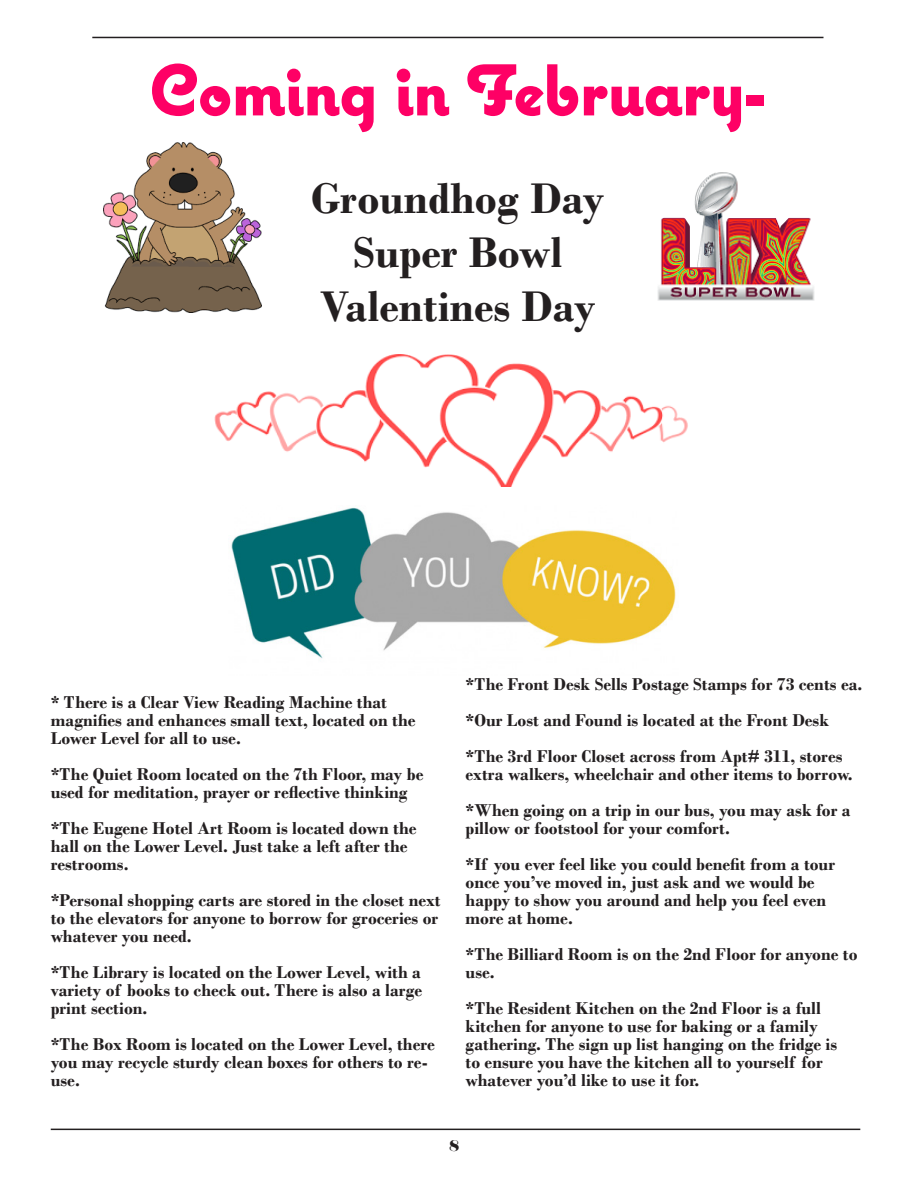
<style>
.page{position:relative;width:918px;height:1188px;background:#fff}
.page>*{position:absolute;margin:0;border:0;box-sizing:border-box;transform-origin:0 0}
.t1{font:800 72px "Coquette";color:#fe0065}
.t2{font:700 45px "Bodoni";color:#231f20}
.t3{font:700 18px/18px "Bodoni";color:#231f20}
.t4{font:15px "Elephant";color:#231f20}
</style>
<div class="page">
<img style="left:104px;top:142px;width:158px;height:170px">
<img style="left:657px;top:172px;width:158px;height:129px">
<img style="left:214px;top:354px;width:474px;height:132px">
<hr style="left:51px;top:1129px;width:809px;height:1px;background:#231f20">
<hr style="left:92px;top:37px;width:731px;height:1px;background:#231f20">
<img style="left:231px;top:507px;width:445px;height:152px">
<p class="t1" style="left:150px;top:46px;width:618px">Coming in February-</p>
<p class="t2" style="left:311px;top:171px;width:295px">Groundhog Day</p>
<p class="t2" style="left:353px;top:225px;width:211px">Super Bowl</p>
<p class="t2" style="left:320px;top:279px;width:277px">Valentines Day</p>
<p class="t3" style="left:51px;top:693px;width:366px">* There is a Clear View Reading Machine that magnifies and enhances small text, located on the<br>Lower Level for all to use.</p>
<p class="t3" style="left:51px;top:765px;width:374px">*The Quiet Room located on the 7th Floor, may be used for meditation, prayer or reflective thinking</p>
<p class="t3" style="left:51px;top:819px;width:367px">*The Eugene Hotel Art Room is located down the hall on the Lower Level. Just take a left after the restrooms.</p>
<p class="t3" style="left:51px;top:891px;width:392px">*Personal shopping carts are stored in the closet next to the elevators for anyone to borrow for groceries or whatever you need.</p>
<p class="t3" style="left:51px;top:963px;width:373px;text-align:justify">*The Library is located on the Lower Level, with a variety of books to check out. There is also a large print section.</p>
<p class="t3" style="left:51px;top:1035px;width:386px">*The Box Room is located on the Lower Level, there you may recycle sturdy clean boxes for others to re&shy;use.</p>
<p class="t3" style="left:466px;top:675px;width:398px">*The Front Desk Sells Postage Stamps for 73 cents ea.</p>
<p class="t3" style="left:466px;top:711px;width:365px">*Our Lost and Found is located at the Front Desk</p>
<p class="t3" style="left:466px;top:747px;width:389px">*The 3rd Floor Closet across from Apt# 311, stores extra walkers, wheelchair and other items to borrow.</p>
<p class="t3" style="left:466px;top:801px;width:387px">*When going on a trip in our bus, you may ask for a pillow or footstool for your comfort.</p>
<p class="t3" style="left:466px;top:855px;width:371px">*If you ever feel like you could benefit from a tour once you’ve moved in, just ask and we would be happy to show you around and help you feel even more at home.</p>
<p class="t3" style="left:466px;top:945px;width:393px">*The Billiard Room is on the 2nd Floor for anyone to use.</p>
<p class="t3" style="left:466px;top:999px;width:373px">*The Resident Kitchen on the 2nd Floor is a full kitchen for anyone to use for baking or a family gathering. The sign up list hanging on the fridge is to ensure you have the kitchen all to yourself for whatever you’d like to use it for.</p>
<p class="t4" style="left:449px;top:1136px;width:12px">8</p>
</div>
